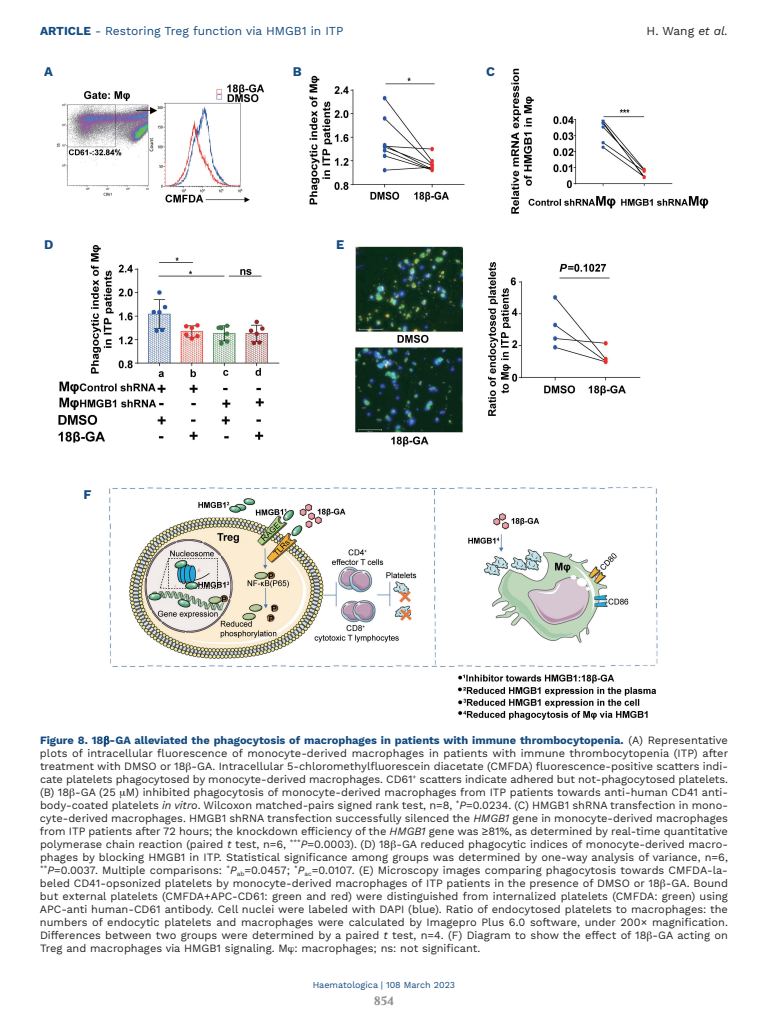
<style>
.page{position:relative;width:768px;height:1024px;background:#fff}
.page>*{position:absolute;margin:0;border:0;box-sizing:border-box;transform-origin:0 0}
.t1{font:700 13px "Work Sans";color:#134a80}
.t2{font:12px "Work Sans";color:#134a80}
.t3{font:12px "Work Sans";color:#222221}
.t4{font:700 12px "Volkhov";color:#919190}
.t5{font:11px/13px "Work Sans";color:#222221;text-align:justify}
.t6{font:9px "Work Sans";color:#134a80}
.s1{font-weight:700}
.s2{font-style:italic}
.s3{font-weight:700;color:#134a80}
</style>
<div class="page">
<img style="left:56px;top:68px;width:653px;height:652px">
<p class="t2" style="left:40px;top:24px;width:305px"><span class="s1">ARTICLE</span> - Restoring Treg function via HMGB1 in ITP</p>
<p class="t3" style="left:647px;top:24px;width:83px">H. Wang <span class="s2">et al.</span></p>
<p class="t1" style="left:44px;top:64px;width:10px">A</p>
<p class="t1" style="left:293px;top:64px;width:10px">B</p>
<p class="t1" style="left:486px;top:64px;width:10px">C</p>
<p class="t1" style="left:44px;top:237px;width:11px">D</p>
<p class="t1" style="left:84px;top:487px;width:9px">F</p>
<p class="t1" style="left:336px;top:237px;width:10px">E</p>
<p class="t5" style="left:40px;top:734px;width:690px"><span class="s3">Figure 8. 18 -GA alleviated the phagocytosis of macrophages in patients with immune thrombocytopenia.</span> (A) Representative plots of intracellular fluorescence of monocyte-derived macrophages in patients with immune thrombocytopenia (ITP) after treatment with DMSO or 18 -GA. Intracellular 5-chloromethylfluorescein diacetate (CMFDA) fluorescence-positive scatters indi&shy;cate platelets phagocytosed by monocyte-derived macrophages. CD61<sup>+</sup> scatters indicate adhered but not-phagocytosed platelets. (B) 18 -GA (25 M) inhibited phagocytosis of monocyte-derived macrophages from ITP patients towards anti-human CD41 anti&shy;body-coated platelets <span class="s2">in vitro</span>. Wilcoxon matched-pairs signed rank test, n=8, <sup>*</sup><span class="s2">P</span>=0.0234. (C) HMGB1 shRNA transfection in mono&shy;cyte-derived macrophages. HMGB1 shRNA transfection successfully silenced the <span class="s2">HMGB1</span> gene in monocyte-derived macrophages from ITP patients after 72 hours; the knockdown efficiency of the <span class="s2">HMGB1</span> gene was ≥81%, as determined by real-time quantitative polymerase chain reaction (paired <span class="s2">t</span> test, n=6, <sup>***</sup><span class="s2">P</span>=0.0003). (D) 18 -GA reduced phagocytic indices of monocyte-derived macro&shy;phages by blocking HMGB1 in ITP. Statistical significance among groups was determined by one-way analysis of variance, n=6, <sup>**</sup><span class="s2">P</span>=0.0037. Multiple comparisons: <sup>*</sup><span class="s2">P</span><sub>ab</sub>=0.0457; <sup>*</sup><span class="s2">P</span><sub>ac</sub>=0.0107. (E) Microscopy images comparing phagocytosis towards CMFDA-la&shy;beled CD41-opsonized platelets by monocyte-derived macrophages of ITP patients in the presence of DMSO or 18 -GA. Bound but external platelets (CMFDA+APC-CD61: green and red) were distinguished from internalized platelets (CMFDA: green) using APC-anti human-CD61 antibody. Cell nuclei were labeled with DAPI (blue). Ratio of endocytosed platelets to macrophages: the numbers of endocytic platelets and macrophages were calculated by Imagepro Plus 6.0 software, under 200× magnification.<br>Differences between two groups were determined by a paired <span class="s2">t</span> test, n=4. (F) Diagram to show the effect of 18 -GA acting on Treg and macrophages via HMGB1 signaling. M : macrophages; ns: not significant.</p>
<p class="t6" style="left:313px;top:979px;width:144px">Haematologica | 108 March 2023</p>
<p class="t4" style="left:374px;top:993px;width:22px">854</p>
</div>
